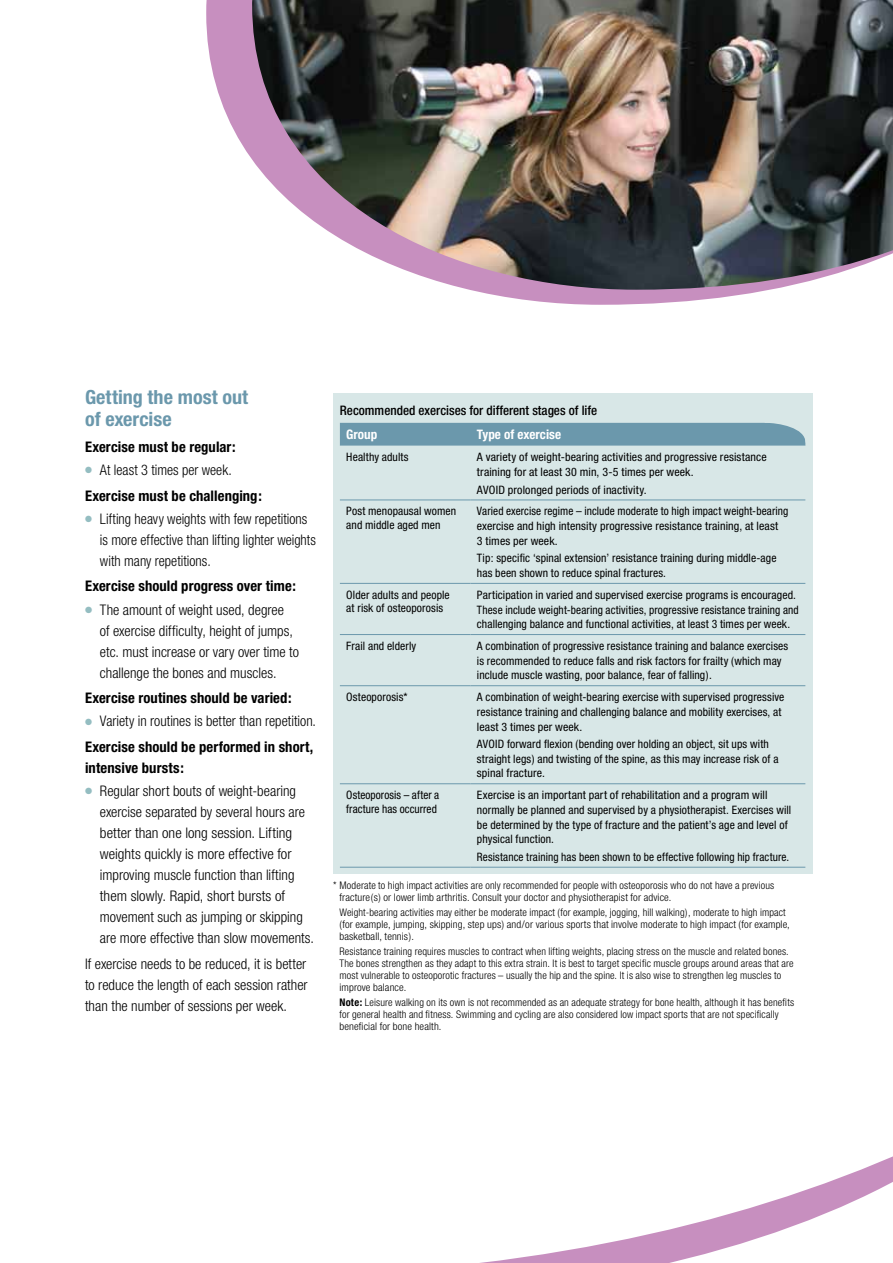
<style>
.page{position:relative;width:893px;height:1263px;background:#fff}
.page>*{position:absolute;margin:0;border:0;box-sizing:border-box;transform-origin:0 0}
.t1{font:700 condensed 19.5px/22.5px "Helvetica Neue";color:#6b98ac}
.t2{font:300 condensed 14.7px/21px "Helvetica Neue";color:#000}
.t3{font:700 condensed 14.7px/25.5px "Helvetica Neue";letter-spacing:.01em;color:#000}
.t4{font:500 condensed 13.2px "Helvetica Neue";color:#000}
.t5{font:700 condensed 13.2px "Helvetica Neue";color:#fff}
.t6{font:condensed 11.7px/14.5px "Helvetica Neue";letter-spacing:.01em;color:#000}
.t7{font:300 condensed 10.5px/12px "Helvetica Neue";letter-spacing:.01em;color:#000}
.s1{color:#94bdc1}
.s2{font-weight:300}
.s3{font-weight:700}
</style>
<div class="page">
<svg style="left:480px;top:1156px;width:413px;height:107px"></svg>
<svg style="left:206px;top:0;width:562px;height:305px"></svg>
<div style="left:333px;top:393px;width:479px;height:481px;background:#d8e7e7"></div>
<svg style="left:340px;top:499px;width:465px;height:368px"></svg>
<hr style="left:340px;top:500px;width:131px;height:1px;background:#6b98ac">
<hr style="left:471px;top:500px;width:334px;height:1px;background:#6b98ac">
<hr style="left:340px;top:583px;width:131px;height:1px;background:#6b98ac">
<hr style="left:471px;top:583px;width:334px;height:1px;background:#6b98ac">
<hr style="left:340px;top:634px;width:131px;height:1px;background:#6b98ac">
<hr style="left:471px;top:634px;width:334px;height:1px;background:#6b98ac">
<hr style="left:340px;top:685px;width:131px;height:1px;background:#6b98ac">
<hr style="left:471px;top:685px;width:334px;height:1px;background:#6b98ac">
<hr style="left:340px;top:783px;width:131px;height:1px;background:#6b98ac">
<hr style="left:471px;top:783px;width:334px;height:1px;background:#6b98ac">
<hr style="left:340px;top:867px;width:131px;height:1px;background:#6b98ac">
<hr style="left:471px;top:867px;width:334px;height:1px;background:#6b98ac">
<svg style="left:340px;top:422px;width:466px;height:24px;background:#729daf"></svg>
<img style="left:252px;top:0;width:641px;height:290px">
<h1 class="t1" style="left:85px;top:385px;width:165px">Getting the most out of exercise</h1>
<p class="t3" style="left:85px;top:434px;width:152px">Exercise must be regular:</p>
<p class="t3" style="left:85px;top:457px;width:178px"><span class="s1">●</span> <span class="s2">At least 3 times per week.<br></span>Exercise must be challenging:</p>
<p class="t2" style="left:100px;top:508px;width:218px;text-indent:-15px"><span class="s1">●</span> Lifting heavy weights with few repetitions is more effective than lifting lighter weights with many repetitions.</p>
<p class="t3" style="left:85px;top:573px;width:212px">Exercise should progress over time:</p>
<p class="t2" style="left:100px;top:599px;width:201px;text-indent:-15px"><span class="s1">●</span> The amount of weight used, degree<br>of exercise difficulty, height of jumps, etc. must increase or vary over time to challenge the bones and muscles.</p>
<p class="t3" style="left:85px;top:685px;width:208px">Exercise routines should be varied:</p>
<p class="t2" style="left:85px;top:708px;width:232px;line-height:25.5px"><span class="s1">●</span> Variety in routines is better than repetition.<br><span class="s3">Exercise should be performed in short,</span></p>
<p class="t3" style="left:85px;top:755px;width:100px">intensive bursts:</p>
<p class="t2" style="left:100px;top:780px;width:216px;text-indent:-15px"><span class="s1">●</span> Regular short bouts of weight-bearing exercise separated by several hours are better than one long session. Lifting weights quickly is more effective for improving muscle function than lifting them slowly. Rapid, short bursts of movement such as jumping or skipping are more effective than slow movements.</p>
<p class="t2" style="left:85px;top:953px;width:224px;text-align:justify">If exercise needs to be reduced, it is better to reduce the length of each session rather than the number of sessions per week.</p>
<p class="t4" style="left:340px;top:402px;width:259px">Recommended exercises for different stages of life</p>
<p class="t5" style="left:346px;top:427px;width:33px">Group</p>
<p class="t5" style="left:477px;top:427px;width:86px">Type of exercise</p>
<p class="t6" style="left:346px;top:450px;width:64px">Healthy adults</p>
<p class="t6" style="left:477px;top:450px;width:291px">A variety of weight-bearing activities and progressive resistance training for at least 30 min, 3-5 times per week.</p>
<p class="t6" style="left:477px;top:482px;width:171px">AVOID prolonged periods of inactivity.</p>
<p class="t6" style="left:346px;top:504px;width:111px;line-height:13.5px">Post menopausal women and middle aged men</p>
<p class="t6" style="left:477px;top:504px;width:313px">Varied exercise regime – include moderate to high impact weight-bearing exercise and high intensity progressive resistance training, at least<br>3 times per week.</p>
<p class="t6" style="left:477px;top:551px;width:301px">Tip: specific ‘spinal extension’ resistance training during middle-age has been shown to reduce spinal fractures.</p>
<p class="t6" style="left:346px;top:588px;width:105px;line-height:13.5px">Older adults and people at risk of osteoporosis</p>
<p class="t6" style="left:477px;top:587px;width:323px">Participation in varied and supervised exercise programs is encouraged.<br>These include weight-bearing activities, progressive resistance training and challenging balance and functional activities, at least 3 times per week.</p>
<p class="t6" style="left:346px;top:639px;width:71px">Frail and elderly</p>
<p class="t6" style="left:477px;top:639px;width:313px">A combination of progressive resistance training and balance exercises is recommended to reduce falls and risk factors for frailty (which may include muscle wasting, poor balance, fear of falling).</p>
<p class="t6" style="left:346px;top:690px;width:63px">Osteoporosis*</p>
<p class="t6" style="left:477px;top:690px;width:309px">A combination of weight-bearing exercise with supervised progressive resistance training and challenging balance and mobility exercises, at least 3 times per week.</p>
<p class="t6" style="left:477px;top:736px;width:303px">AVOID forward flexion (bending over holding an object, sit ups with straight legs) and twisting of the spine, as this may increase risk of a spinal fracture.</p>
<p class="t6" style="left:346px;top:788px;width:95px;line-height:13.5px">Osteoporosis – after a fracture has occurred</p>
<p class="t6" style="left:477px;top:788px;width:316px">Exercise is an important part of rehabilitation and a program will normally be planned and supervised by a physiotherapist. Exercises will be determined by the type of fracture and the patient’s age and level of physical function.</p>
<p class="t6" style="left:477px;top:849px;width:314px">Resistance training has been shown to be effective following hip fracture.</p>
<p class="t7" style="left:339px;top:879px;width:436px;text-indent:-6px">* Moderate to high impact activities are only recommended for people with osteoporosis who do not have a previous fracture(s) or lower limb arthritis. Consult your doctor and physiotherapist for advice.</p>
<p class="t7" style="left:339px;top:906px;width:452px">Weight-bearing activities may either be moderate impact (for example, jogging, hill walking), moderate to high impact (for example, jumping, skipping, step ups) and/or various sports that involve moderate to high impact (for example, basketball, tennis).</p>
<p class="t7" style="left:339px;top:945px;width:456px">Resistance training requires muscles to contract when lifting weights, placing stress on the muscle and related bones.<br>The bones strengthen as they adapt to this extra strain. It is best to target specific muscle groups around areas that are most vulnerable to osteoporotic fractures – usually the hip and the spine. It is also wise to strengthen leg muscles to improve balance.</p>
<p class="t7" style="left:339px;top:996px;width:456px"><span class="s3">Note:</span> Leisure walking on its own is not recommended as an adequate strategy for bone health, although it has benefits for general health and fitness. Swimming and cycling are also considered low impact sports that are not specifically beneficial for bone health.</p>
</div>
